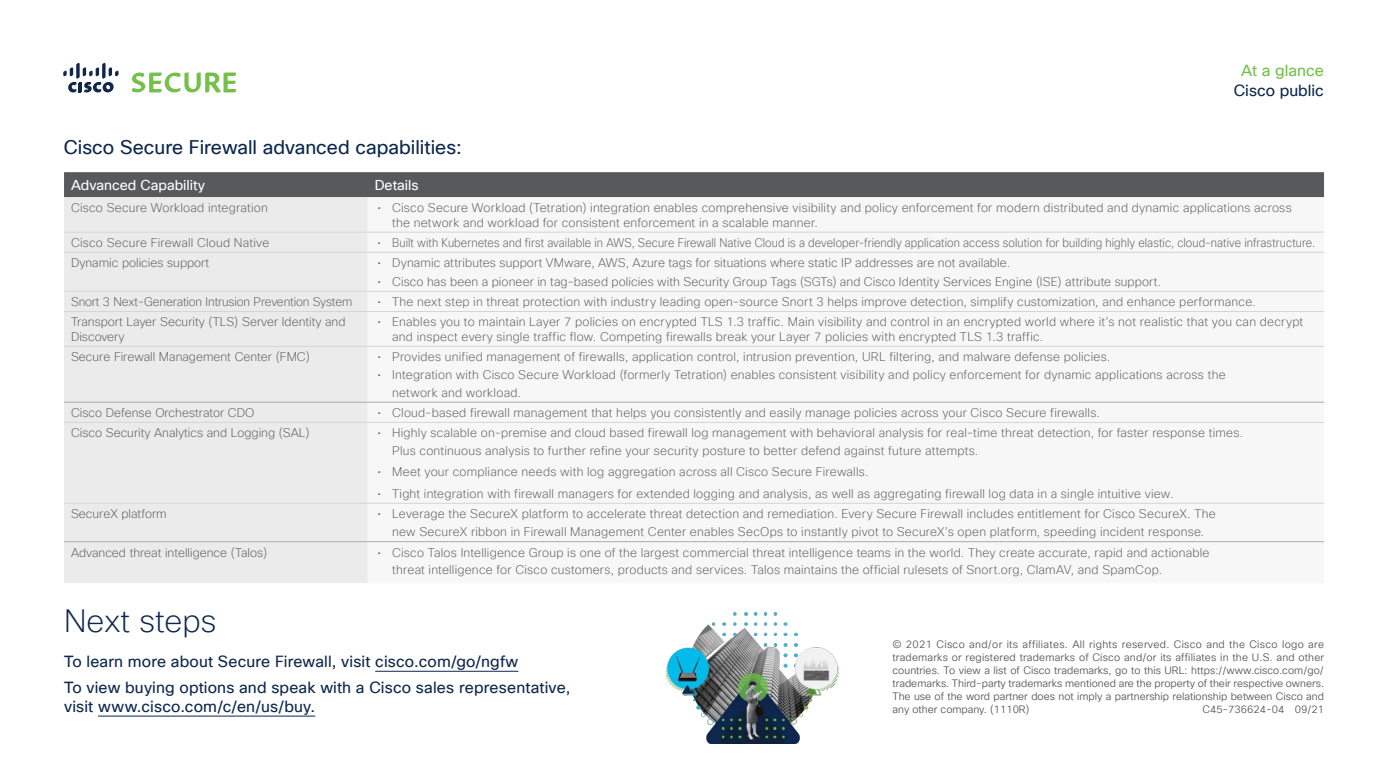
<style>
.page{position:relative;width:1386px;height:780px;background:#fff}
.page>*{position:absolute;margin:0;border:0;box-sizing:border-box;transform-origin:0 0}
.CTA_Title_Rule_Above{font:200 31.5px "Cisco Sans TT";color:#0d274d}
.Subhead_3_-_Med_11_1{font:19.25px "Cisco Sans TT";color:#0d274d}
.CTA_body_12_15_-_Mid{font:15.75px/18.9px "Cisco Sans TT";letter-spacing:.01em;color:#0d274d}
.Confidentiality_9pt{font:15.75px "Cisco Sans TT";color:#0d274d}
.Confidentiality_9pt-2{font:15.75px "Cisco Sans TT";color:#74bf4b}
.Table_Header_-_Reg_8{font:14px "Cisco Sans TT";color:#fff}
.Table_Body_-_7_5_10{font:200 12.25px/17.5px "Cisco Sans TT";letter-spacing:.015em;color:#58595b}
.Table_Body_-_7_5_10-2{font:200 12.25px "Cisco Sans TT";letter-spacing:.015em;color:#58595b;scale:.92 1}
.Table_Bullet_7_5_11{font:200 12.25px "Cisco Sans TT";letter-spacing:.02em;color:#58595b}
.Table_Body_-_7_5_10-3{font:200 12.25px "Cisco Sans TT";letter-spacing:-.01em;color:#58595b}
.t1{font:10.5px/13.1px "Cisco Sans TT Light";color:#57585a;text-align:justify}
.s1{color:#12294d}
</style>
<div class="page">
<hr style="left:76px;top:64px;width:3px;height:15px;background:#10274a">
<hr style="left:102px;top:64px;width:3px;height:15px;background:#10274a">
<svg style="left:68px;top:82px;width:46px;height:10px"></svg>
<svg style="left:63px;top:67px;width:10px;height:9px"></svg>
<hr style="left:77px;top:63px;width:3px;height:15px;background:#10274a">
<svg style="left:83px;top:67px;width:16px;height:9px"></svg>
<hr style="left:103px;top:63px;width:3px;height:15px;background:#10274a">
<svg style="left:109px;top:67px;width:10px;height:9px"></svg>
<svg style="left:132px;top:73px;width:104px;height:19px"></svg>
<div style="left:64px;top:172px;width:1260px;height:25px;background:#58595b"></div>
<div style="left:64px;top:197px;width:304px;height:386px;background:#ebebeb"></div>
<svg style="left:368px;top:197px;width:956px;height:346px"></svg>
<hr style="left:64px;top:232px;width:304px;height:1px;background:#d5d5d6">
<hr style="left:368px;top:232px;width:956px;height:1px;background:#d5d5d6">
<hr style="left:64px;top:252px;width:304px;height:1px;background:#d5d5d6">
<hr style="left:368px;top:252px;width:956px;height:1px;background:#d5d5d6">
<hr style="left:64px;top:291px;width:304px;height:1px;background:#d5d5d6">
<hr style="left:368px;top:291px;width:956px;height:1px;background:#d5d5d6">
<hr style="left:64px;top:311px;width:304px;height:1px;background:#d5d5d6">
<hr style="left:368px;top:311px;width:956px;height:1px;background:#d5d5d6">
<hr style="left:64px;top:346px;width:304px;height:1px;background:#d5d5d6">
<hr style="left:368px;top:346px;width:956px;height:1px;background:#d5d5d6">
<hr style="left:64px;top:422px;width:304px;height:1px;background:#d5d5d6">
<hr style="left:368px;top:422px;width:956px;height:1px;background:#d5d5d6">
<hr style="left:64px;top:503px;width:304px;height:1px;background:#d5d5d6">
<hr style="left:368px;top:503px;width:956px;height:1px;background:#d5d5d6">
<hr style="left:64px;top:402px;width:304px;height:1px;background:#acacad">
<hr style="left:368px;top:402px;width:956px;height:1px;background:#acacad">
<hr style="left:64px;top:541px;width:304px;height:1px;background:#acacad">
<hr style="left:368px;top:541px;width:956px;height:1px;background:#acacad">
<img style="left:665px;top:612px;width:174px;height:131px">
<hr style="left:375px;top:671px;width:143px;height:1px;background:#0d274d">
<hr style="left:98px;top:715px;width:217px;height:1px;background:#0d274d">
<p class="Subhead_3_-_Med_11_1" style="left:64px;top:135px;width:400px">Cisco Secure Firewall advanced capabilities:</p>
<p class="Confidentiality_9pt-2" style="left:1241px;top:61px;width:85px">At a glance</p>
<p class="Confidentiality_9pt" style="left:1234px;top:80px;width:92px">Cisco public</p>
<p class="Table_Header_-_Reg_8" style="left:71px;top:176px;width:135px">Advanced Capability</p>
<p class="Table_Header_-_Reg_8" style="left:375px;top:176px;width:45px">Details</p>
<p class="Table_Bullet_7_5_11" style="left:71px;top:200px;width:198px">Cisco Secure Workload integration</p>
<p class="Table_Body_-_7_5_10" style="left:392px;top:201px;width:901px;line-height:14.7px;text-indent:-15px">• Cisco Secure Workload (Tetration) integration enables comprehensive visibility and policy enforcement for modern distributed and dynamic applications across the network and workload for consistent enforcement in a scalable manner.</p>
<p class="Table_Bullet_7_5_11" style="left:71px;top:235px;width:200px">Cisco Secure Firewall Cloud Native</p>
<p class="Table_Body_-_7_5_10-2" style="left:378px;top:235px;width:1021px">• Built with Kubernetes and first available in AWS, Secure Firewall Native Cloud is a developer-friendly application access solution for building highly elastic, cloud-native infrastructure.</p>
<p class="Table_Body_-_7_5_10" style="left:71px;top:254px;width:140px">Dynamic policies support</p>
<p class="Table_Body_-_7_5_10" style="left:378px;top:254px;width:634px">• Dynamic attributes support VMware, AWS, Azure tags for situations where static IP addresses are not available.</p>
<p class="Table_Body_-_7_5_10" style="left:378px;top:273px;width:785px">• Cisco has been a pioneer in tag-based policies with Security Group Tags (SGTs) and Cisco Identity Services Engine (ISE) attribute support.</p>
<p class="Table_Body_-_7_5_10-3" style="left:71px;top:294px;width:283px">Snort 3 Next-Generation Intrusion Prevention System</p>
<p class="Table_Body_-_7_5_10" style="left:378px;top:293px;width:880px">• The next step in threat protection with industry leading open-source Snort 3 helps improve detection, simplify customization, and enhance performance.</p>
<p class="Table_Body_-_7_5_10" style="left:71px;top:315px;width:276px;line-height:14.7px">Transport Layer Security (TLS) Server Identity and<br>Discovery</p>
<p class="Table_Body_-_7_5_10" style="left:392px;top:315px;width:913px;line-height:14.7px;text-indent:-15px">• Enables you to maintain Layer 7 policies on encrypted TLS 1.3 traffic. Main visibility and control in an encrypted world where it’s not realistic that you can decrypt and inspect every single traffic flow. Competing firewalls break your Layer 7 policies with encrypted TLS 1.3 traffic.</p>
<p class="Table_Body_-_7_5_10" style="left:71px;top:349px;width:240px">Secure Firewall Management Center (FMC)</p>
<p class="Table_Body_-_7_5_10" style="left:378px;top:349px;width:734px">• Provides unified management of firewalls, application control, intrusion prevention, URL filtering, and malware defense policies.</p>
<p class="Table_Body_-_7_5_10" style="left:392px;top:367px;width:835px;text-indent:-15px">• Integration with Cisco Secure Workload (formerly Tetration) enables consistent visibility and policy enforcement for dynamic applications across the network and workload.</p>
<p class="Table_Body_-_7_5_10" style="left:71px;top:404px;width:185px">Cisco Defense Orchestrator CDO</p>
<p class="Table_Body_-_7_5_10" style="left:378px;top:404px;width:724px">• Cloud-based firewall management that helps you consistently and easily manage policies across your Cisco Secure firewalls.</p>
<p class="Table_Body_-_7_5_10" style="left:71px;top:424px;width:240px">Cisco Security Analytics and Logging (SAL)</p>
<p class="Table_Body_-_7_5_10" style="left:392px;top:424px;width:853px;text-indent:-15px">• Highly scalable on-premise and cloud based firewall log management with behavioral analysis for real-time threat detection, for faster response times.<br>Plus continuous analysis to further refine your security posture to better defend against future attempts.</p>
<p class="Table_Body_-_7_5_10" style="left:378px;top:464px;width:493px">• Meet your compliance needs with log aggregation across all Cisco Secure Firewalls.</p>
<p class="Table_Body_-_7_5_10" style="left:378px;top:485px;width:798px">• Tight integration with firewall managers for extended logging and analysis, as well as aggregating firewall log data in a single intuitive view.</p>
<p class="Table_Body_-_7_5_10" style="left:71px;top:505px;width:97px">SecureX platform</p>
<p class="Table_Body_-_7_5_10" style="left:378px;top:505px;width:840px;text-align:center">• Leverage the SecureX platform to accelerate threat detection and remediation. Every Secure Firewall includes entitlement for Cisco SecureX. The new SecureX ribbon in Firewall Management Center enables SecOps to instantly pivot to SecureX’s open platform, speeding incident response.</p>
<p class="Table_Body_-_7_5_10" style="left:71px;top:544px;width:198px">Advanced threat intelligence (Talos)</p>
<p class="Table_Body_-_7_5_10" style="left:392px;top:544px;width:819px;text-indent:-15px">• Cisco Talos Intelligence Group is one of the largest commercial threat intelligence teams in the world. They create accurate, rapid and actionable threat intelligence for Cisco customers, products and services. Talos maintains the official rulesets of Snort.org, ClamAV, and SpamCop.</p>
<p class="CTA_Title_Rule_Above" style="left:64px;top:600px;width:154px">Next steps</p>
<p class="CTA_body_12_15_-_Mid" style="left:64px;top:652px;width:456px">To learn more about Secure <span class="s1">Firewall</span>, visit cisco.com/go/ngfw</p>
<p class="CTA_body_12_15_-_Mid" style="left:64px;top:678px;width:508px">To view buying options and speak with a Cisco sales representative, visit www.cisco.com/c/en/us/buy.</p>
<p class="t1" style="left:892px;top:637px;width:433px">© 2021 Cisco and/or its affiliates. All rights reserved. Cisco and the Cisco logo are trademarks or registered trademarks of Cisco and/or its affiliates in the U.S. and other countries. To view a list of Cisco trademarks, go to this URL: https://www.cisco.com/go/ trademarks. Third-party trademarks mentioned are the property of their respective owners.<br>The use of the word partner does not imply a partnership relationship between Cisco and any other company. (1110R)</p>
<p class="t1" style="left:1202px;top:703px;width:123px">C45-736624-04 09/21</p>
</div>
